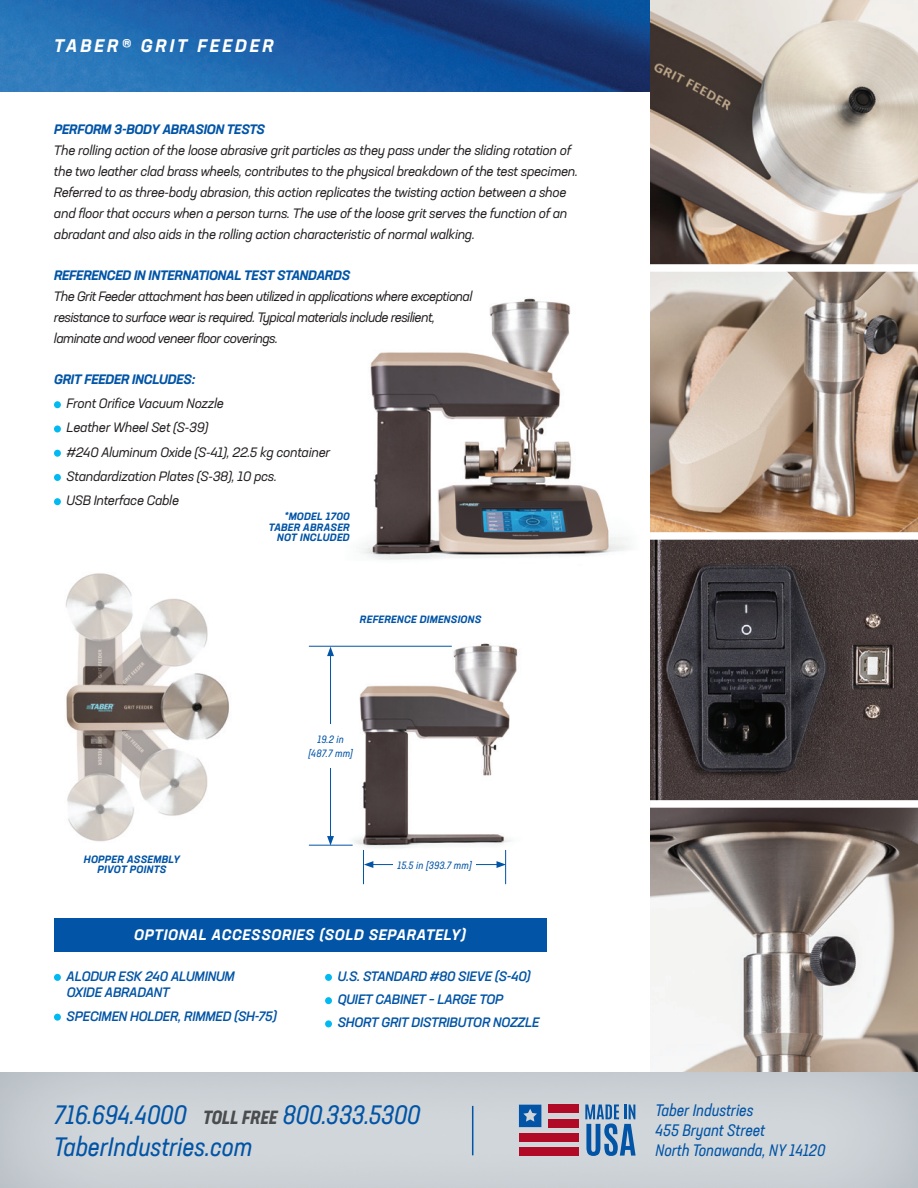
<style>
.page{position:relative;width:918px;height:1188px;background:#fff}
.page>*{position:absolute;margin:0;border:0;box-sizing:border-box;transform-origin:0 0}
.t1{font:italic condensed 26.4px/31.7px "Neusa Next Std";color:#0154a6}
.t2{font:italic 700 18px "Neusa Next Std";letter-spacing:.17em;color:#fff}
.t3{font:italic condensed 16.5px/19.8px "Neusa Next Std";color:#0154a6}
.t4{font:italic 700 15px "Neusa Next Std";letter-spacing:.05em;color:#fff}
.t5{font:italic 13.5px/21px "Neusa Next Std";letter-spacing:-.02em;color:#231f20}
.t6{font:italic 13.5px/21px "Neusa Next Std";letter-spacing:-.04em;color:#231f20}
.t7{font:italic 500 13.5px/23.2px "Neusa Next Std";letter-spacing:-.01em;color:#0154a6}
.t8{font:italic 700 13.5px "Neusa Next Std";letter-spacing:-.01em;color:#0154a6}
.t9{font:italic 700 10.5px/10.5px "Neusa Next Std";letter-spacing:.03em;color:#0154a6;text-align:right}
.t10{font:italic condensed 10.5px/13.5px "Neusa Next Std";letter-spacing:.02em;color:#0154a6;text-align:center}
.s1{font-weight:700;font-size:18.9px;color:#4b4c4d}
</style>
<div class="page">
<img style="left:360px;top:298px;width:270px;height:262px">
<img style="left:0;top:0;width:650px;height:92px">
<div style="left:0;top:1071px;width:918px;height:117px;background:#cdd2d7"></div>
<hr style="left:472px;top:1106px;width:1px;height:49px;background:#0154a6">
<div style="left:548px;top:1105px;width:31px;height:8px;background:#b00a27"></div>
<div style="left:548px;top:1119px;width:31px;height:8px;background:#b00a27"></div>
<div style="left:519px;top:1133px;width:60px;height:8px;background:#b00a27"></div>
<div style="left:519px;top:1148px;width:60px;height:8px;background:#b00a27"></div>
<svg style="left:585px;top:1105px;width:51px;height:51px"></svg>
<svg style="left:519px;top:1105px;width:22px;height:22px"></svg>
<div style="left:54px;top:401px;width:7px;height:7px;background:#00baf1;border-radius:50%"></div>
<div style="left:54px;top:425px;width:7px;height:7px;background:#00baf1;border-radius:50%"></div>
<div style="left:54px;top:450px;width:7px;height:7px;background:#00baf1;border-radius:50%"></div>
<div style="left:54px;top:474px;width:7px;height:7px;background:#00baf1;border-radius:50%"></div>
<div style="left:54px;top:498px;width:7px;height:7px;background:#00baf1;border-radius:50%"></div>
<div style="left:54px;top:974px;width:7px;height:7px;background:#00baf1;border-radius:50%"></div>
<div style="left:54px;top:1014px;width:7px;height:7px;background:#00baf1;border-radius:50%"></div>
<div style="left:325px;top:974px;width:7px;height:7px;background:#00baf1;border-radius:50%"></div>
<div style="left:325px;top:997px;width:7px;height:7px;background:#00baf1;border-radius:50%"></div>
<div style="left:325px;top:1020px;width:7px;height:7px;background:#00baf1;border-radius:50%"></div>
<div style="left:54px;top:918px;width:492px;height:33px;background:#0154a6"></div>
<img style="left:327px;top:643px;width:191px;height:210px">
<hr style="left:363px;top:850px;width:1px;height:34px;background:#0154a6">
<hr style="left:505px;top:850px;width:1px;height:34px;background:#0154a6">
<hr style="left:371px;top:864px;width:128px;height:1px;background:#0154a6">
<svg style="left:364px;top:861px;width:9px;height:7px"></svg>
<svg style="left:497px;top:861px;width:9px;height:7px"></svg>
<hr style="left:309px;top:646px;width:143px;height:1px;background:#0154a6">
<hr style="left:309px;top:845px;width:44px;height:1px;background:#0154a6">
<hr style="left:330px;top:654px;width:1px;height:184px;background:#0154a6">
<svg style="left:327px;top:647px;width:7px;height:9px"></svg>
<svg style="left:327px;top:836px;width:7px;height:10px"></svg>
<div style="left:393px;top:853px;width:83px;height:23px;background:#fff"></div>
<div style="left:303px;top:724px;width:56px;height:44px;background:#fff"></div>
<img style="left:650px;top:0;width:268px;height:264px">
<svg style="left:650px;top:272px;width:268px;height:260px;background:#b49f8d"></svg>
<svg style="left:650px;top:808px;width:268px;height:264px"></svg>
<svg style="left:650px;top:540px;width:268px;height:260px;background:#40393a"></svg>
<img style="left:66px;top:573px;width:163px;height:269px">
<h2 class="t2" style="left:54px;top:34px;width:221px">TABER® GRIT FEEDER</h2>
<p class="t8" style="left:54px;top:120px;width:212px">PERFORM 3-BODY ABRASION TESTS</p>
<p class="t5" style="left:54px;top:139px;width:526px">The rolling action of the loose abrasive grit particles as they pass under the sliding rotation of the two leather clad brass wheels, contributes to the physical breakdown of the test specimen.<br>Referred to as three-body abrasion, this action replicates the twisting action between a shoe and floor that occurs when a person turns. The use of the loose grit serves the function of an abradant and also aids in the rolling action characteristic of normal walking.</p>
<p class="t8" style="left:54px;top:266px;width:298px">REFERENCED IN INTERNATIONAL TEST STANDARDS</p>
<p class="t6" style="left:54px;top:285px;width:420px">The Grit Feeder attachment has been utilized in applications where exceptional resistance to surface wear is required. Typical materials include resilient, laminate and wood veneer floor coverings.</p>
<p class="t8" style="left:54px;top:371px;width:143px">GRIT FEEDER INCLUDES:</p>
<p class="t5" style="left:67px;top:391px;width:265px;line-height:24.3px">Front Orifice Vacuum Nozzle<br>Leather Wheel Set (S-39)<br>#240 Aluminum Oxide (S-41), 22.5 kg container<br>Standardization Plates (S-38), 10 pcs.<br>USB Interface Cable</p>
<p class="t9" style="left:269px;top:511px;width:82px">*MODEL 1700<br>TABER ABRASER<br>NOT INCLUDED</p>
<p class="t9" style="left:360px;top:614px;width:123px">REFERENCE DIMENSIONS</p>
<p class="t9" style="left:84px;top:854px;width:98px;text-align:center">HOPPER ASSEMBLY<br>PIVOT POINTS</p>
<p class="t10" style="left:308px;top:733px;width:46px">19.2 in [487.7 mm]</p>
<p class="t10" style="left:397px;top:858px;width:76px">15.5 in [393.7 mm]</p>
<p class="t4" style="left:134px;top:925px;width:333px">OPTIONAL ACCESSORIES (SOLD SEPARATELY)</p>
<p class="t7" style="left:67px;top:968px;width:170px;line-height:16.5px">ALODUR ESK 240 ALUMINUM<br>OXIDE ABRADANT</p>
<p class="t7" style="left:67px;top:1004px;width:212px">SPECIMEN HOLDER, RIMMED (SH-75)</p>
<p class="t7" style="left:338px;top:964px;width:203px">U.S. STANDARD #80 SIEVE (S-40)<br>QUIET CABINET – LARGE TOP<br>SHORT GRIT DISTRIBUTOR NOZZLE</p>
<h1 class="t1" style="left:54px;top:1099px;width:368px">716.694.4000 <span class="s1">TOLL FREE</span> 800.333.5300<br>TaberIndustries.com</h1>
<p class="t3" style="left:656px;top:1101px;width:171px">Taber Industries<br>455 Bryant Street<br>North Tonawanda, NY 14120</p>
</div>
